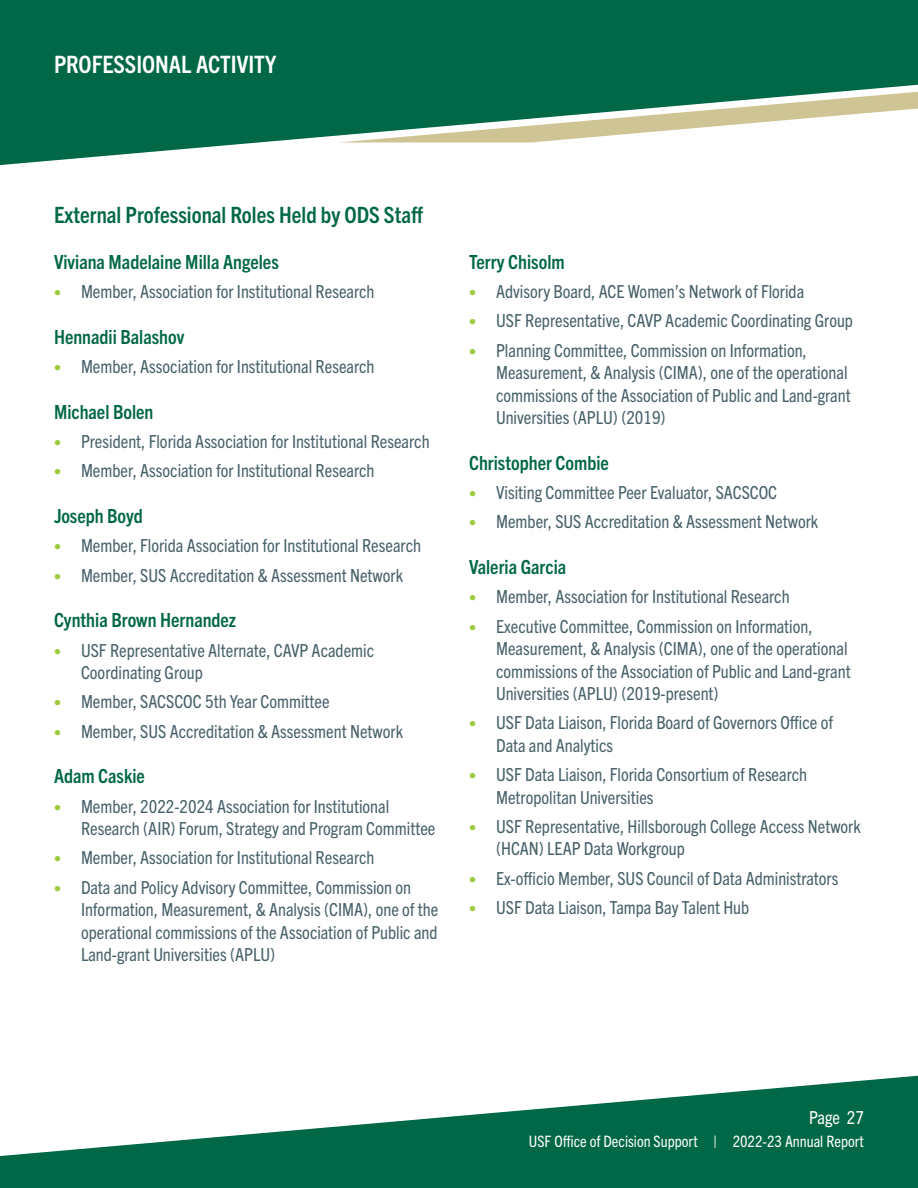
<style>
.page{position:relative;width:918px;height:1188px;background:#fff}
.page>*{position:absolute;margin:0;border:0;box-sizing:border-box;transform-origin:0 0}
.t1{font:700 condensed 24px "Trade Gothic Next LT Pro";color:#fff}
.t2{font:700 condensed 22.5px "Trade Gothic Next LT Pro";color:#006747}
.t3{font:700 condensed 19.5px "Trade Gothic Next LT Pro";color:#006747}
.t4{font:condensed 18px/22.5px "Trade Gothic Next LT Pro";color:#466069}
.t5{font:condensed 18px "Trade Gothic Next LT Pro";color:#fff}
.t6{font:condensed 15.75px "Trade Gothic Next LT Pro";color:#fff}
.s1{font-size:15px;color:#9ccb3b}
</style>
<div class="page">
<svg style="left:0;top:1075px;width:918px;height:113px;fill:#006747"></svg>
<svg style="left:0;top:0;width:918px;height:166px;fill:#006747"></svg>
<svg style="left:338px;top:89px;width:580px;height:54px"></svg>
<h1 class="t1" style="left:54px;top:47px;width:224px">PROFESSIONAL ACTIVITY</h1>
<p class="t2" style="left:54px;top:199px;width:371px">External Professional Roles Held by ODS Staff</p>
<p class="t3" style="left:54px;top:249px;width:226px">Viviana Madelaine Milla Angeles</p>
<p class="t4" style="left:54px;top:279px;width:322px"><span class="s1">•</span> Member, Association for Institutional Research</p>
<p class="t3" style="left:54px;top:324px;width:132px">Hennadii Balashov</p>
<p class="t4" style="left:54px;top:354px;width:322px"><span class="s1">•</span> Member, Association for Institutional Research</p>
<p class="t3" style="left:54px;top:399px;width:101px">Michael Bolen</p>
<p class="t4" style="left:54px;top:429px;width:377px"><span class="s1">•</span> President, Florida Association for Institutional Research</p>
<p class="t4" style="left:54px;top:459px;width:322px"><span class="s1">•</span> Member, Association for Institutional Research</p>
<p class="t3" style="left:54px;top:503px;width:90px">Joseph Boyd</p>
<p class="t4" style="left:54px;top:534px;width:369px"><span class="s1">•</span> Member, Florida Association for Institutional Research</p>
<p class="t4" style="left:54px;top:563px;width:351px"><span class="s1">•</span> Member, SUS Accreditation &amp; Assessment Network</p>
<p class="t3" style="left:54px;top:607px;width:184px">Cynthia Brown Hernandez</p>
<p class="t4" style="left:81px;top:638px;width:295px;text-indent:-27px"><span class="s1">•</span> USF Representative Alternate, CAVP Academic<br>Coordinating Group</p>
<p class="t4" style="left:54px;top:690px;width:277px"><span class="s1">•</span> Member, SACSCOC 5th Year Committee</p>
<p class="t4" style="left:54px;top:719px;width:351px"><span class="s1">•</span> Member, SUS Accreditation &amp; Assessment Network</p>
<p class="t3" style="left:54px;top:763px;width:93px">Adam Caskie</p>
<p class="t4" style="left:81px;top:794px;width:356px;text-indent:-27px"><span class="s1">•</span> Member, 2022-2024 Association for Institutional<br>Research (AIR) Forum, Strategy and Program Committee</p>
<p class="t4" style="left:54px;top:846px;width:322px"><span class="s1">•</span> Member, Association for Institutional Research</p>
<p class="t4" style="left:81px;top:875px;width:359px;text-indent:-27px"><span class="s1">•</span> Data and Policy Advisory Committee, Commission on Information, Measurement, &amp; Analysis (CIMA), one of the operational commissions of the Association of Public and Land-grant Universities (APLU)</p>
<p class="t3" style="left:469px;top:249px;width:97px">Terry Chisolm</p>
<p class="t4" style="left:469px;top:279px;width:337px"><span class="s1">•</span> Advisory Board, ACE Women’s Network of Florida</p>
<p class="t4" style="left:469px;top:309px;width:385px"><span class="s1">•</span> USF Representative, CAVP Academic Coordinating Group</p>
<p class="t4" style="left:496px;top:338px;width:356px;text-indent:-27px"><span class="s1">•</span> Planning Committee, Commission on Information, Measurement, &amp; Analysis (CIMA), one of the operational commissions of the Association of Public and Land-grant Universities (APLU) (2019)</p>
<p class="t3" style="left:469px;top:450px;width:141px">Christopher Combie</p>
<p class="t4" style="left:469px;top:480px;width:310px"><span class="s1">•</span> Visiting Committee Peer Evaluator, SACSCOC</p>
<p class="t4" style="left:469px;top:510px;width:351px"><span class="s1">•</span> Member, SUS Accreditation &amp; Assessment Network</p>
<p class="t3" style="left:469px;top:554px;width:99px">Valeria Garcia</p>
<p class="t4" style="left:469px;top:585px;width:322px"><span class="s1">•</span> Member, Association for Institutional Research</p>
<p class="t4" style="left:496px;top:614px;width:356px;text-indent:-27px"><span class="s1">•</span> Executive Committee, Commission on Information, Measurement, &amp; Analysis (CIMA), one of the operational commissions of the Association of Public and Land-grant Universities (APLU) (2019-present)</p>
<p class="t4" style="left:496px;top:711px;width:338px;text-indent:-27px"><span class="s1">•</span> USF Data Liaison, Florida Board of Governors Office of<br>Data and Analytics</p>
<p class="t4" style="left:496px;top:762px;width:313px;text-indent:-27px"><span class="s1">•</span> USF Data Liaison, Florida Consortium of Research<br>Metropolitan Universities</p>
<p class="t4" style="left:496px;top:814px;width:366px;text-indent:-27px"><span class="s1">•</span> USF Representative, Hillsborough College Access Network (HCAN) LEAP Data Workgroup</p>
<p class="t4" style="left:469px;top:866px;width:371px"><span class="s1">•</span> Ex-officio Member, SUS Council of Data Administrators</p>
<p class="t4" style="left:469px;top:895px;width:282px"><span class="s1">•</span> USF Data Liaison, Tampa Bay Talent Hub</p>
<p class="t5" style="left:809px;top:1105px;width:56px">Page 27</p>
<p class="t6" style="left:529px;top:1131px;width:337px">USF Office of Decision Support | 2022-23 Annual Report</p>
</div>
